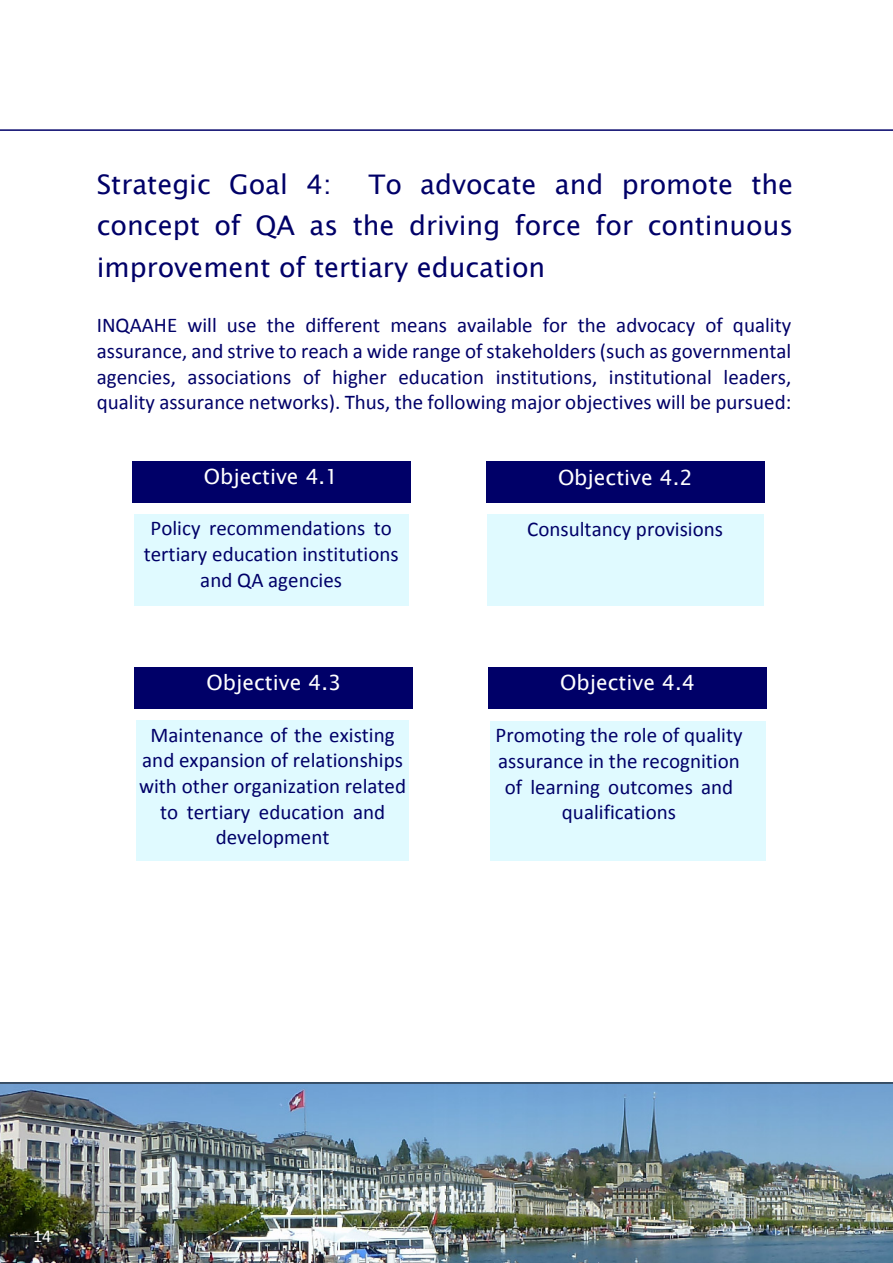
<style>
.page{position:relative;width:893px;height:1263px;background:#fff}
.page>*{position:absolute;margin:0;border:0;box-sizing:border-box;transform-origin:0 0}
.t1{font:27px/41.4px "Lucida Sans Unicode";color:#000068;text-align:justify}
.t2{font:21px/25.7px "Calibri";color:#000068;text-align:center}
.t3{font:21px "Lucida Sans Unicode";color:#fff}
.t4{font:18px "Calibri";color:#fff}
</style>
<div class="page">
<hr style="left:0;top:129px;width:893px;height:2px;background:#000068">
<div style="left:134px;top:514px;width:274px;height:92px;background:#e0faff"></div>
<div style="left:136px;top:721px;width:273px;height:140px;background:#e0faff"></div>
<div style="left:132px;top:461px;width:278px;height:42px;background:#000068"></div>
<div style="left:135px;top:667px;width:278px;height:41px;background:#000068"></div>
<div style="left:490px;top:721px;width:276px;height:140px;background:#e0faff"></div>
<div style="left:488px;top:515px;width:276px;height:91px;background:#e0faff"></div>
<div style="left:486px;top:462px;width:279px;height:41px;background:#000068"></div>
<div style="left:488px;top:667px;width:279px;height:41px;background:#000068"></div>
<img style="left:0;top:1082px;width:893px;height:181px">
<p class="t1" style="left:97px;top:165px;width:698px;text-indent:272px">To advocate and promote the concept of QA as the driving force for continuous improvement of tertiary education</p>
<p class="t2" style="left:97px;top:314px;width:696px;text-align:justify">INQAAHE will use the different means available for the advocacy of quality assurance, and strive to reach a wide range of stakeholders (such as governmental agencies, associations of higher education institutions, institutional leaders, quality assurance networks). Thus, the following major objectives will be pursued:</p>
<p class="t1" style="left:97px;top:165px;width:236px">Strategic Goal 4:</p>
<p class="t3" style="left:204px;top:468px;width:136px">Objective 4.1</p>
<p class="t2" style="left:144px;top:517px;width:256px">Policy recommendations to tertiary education institutions and QA agencies</p>
<p class="t3" style="left:207px;top:674px;width:136px">Objective 4.3</p>
<p class="t2" style="left:139px;top:724px;width:269px">Maintenance of the existing and expansion of relationships with other organization related to tertiary education and development</p>
<p class="t3" style="left:558px;top:468px;width:136px">Objective 4.2</p>
<p class="t2" style="left:527px;top:518px;width:197px">Consultancy provisions</p>
<p class="t3" style="left:560px;top:674px;width:136px">Objective 4.4</p>
<p class="t2" style="left:495px;top:724px;width:249px">Promoting the role of quality assurance in the recognition of learning outcomes and qualifications</p>
<p class="t4" style="left:33px;top:1229px;width:20px">14</p>
</div>
